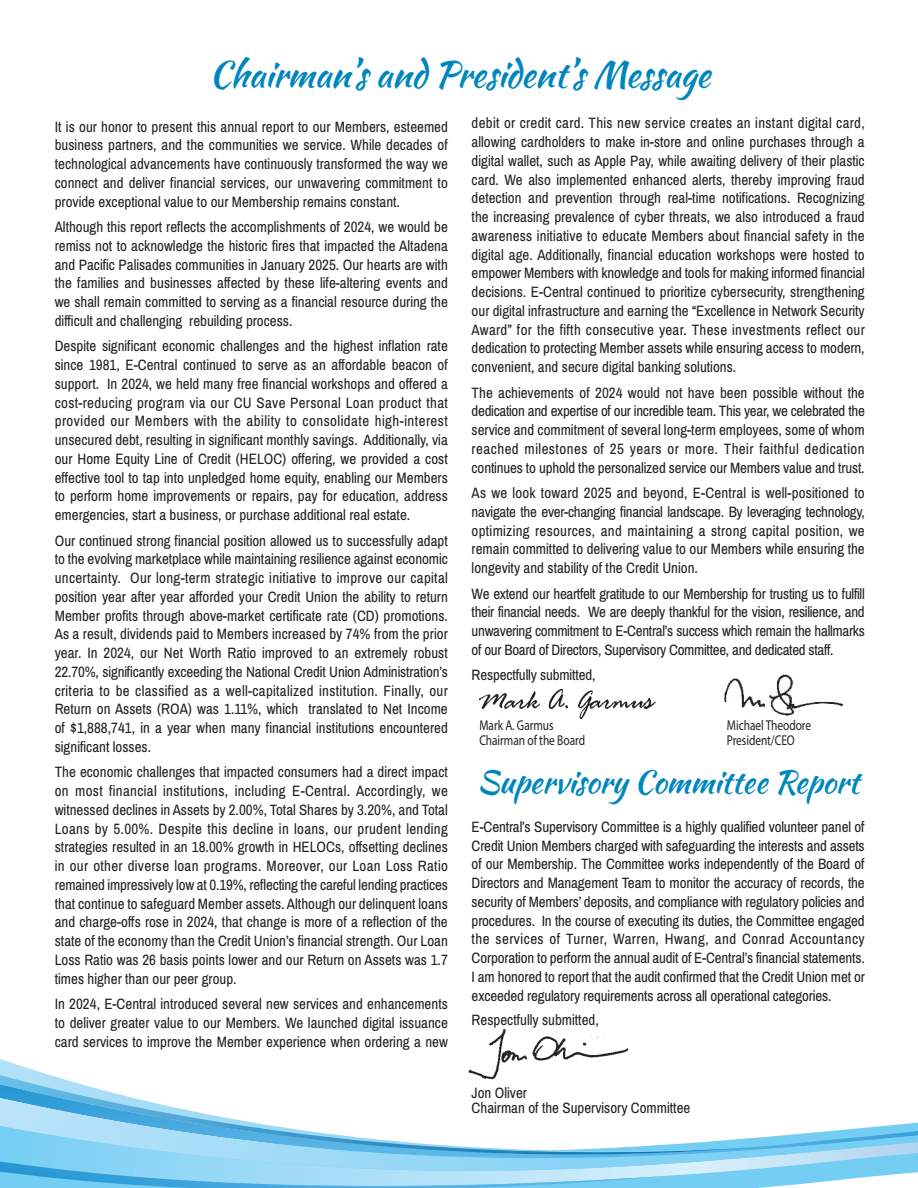
<style>
.page{position:relative;width:918px;height:1188px;background:#fff}
.page>*{position:absolute;margin:0;border:0;box-sizing:border-box;transform-origin:0 0}
.t1{font:36px "Kaushan Script";letter-spacing:-.01em;color:#0086bd}
.t2{font:31.5px "Kaushan Script";letter-spacing:-.01em;color:#0086bd}
.disclosure{font:15px/18.8px "Archivo Narrow";color:#231f20;text-align:justify}
.disclosure-2{font:14.25px "Myriad Pro";letter-spacing:-.005em;color:#231f20;scale:.8 1}
</style>
<div class="page">
<img style="left:479px;top:689px;width:177px;height:31px">
<img style="left:724px;top:674px;width:120px;height:42px">
<svg style="left:0;top:1184px;width:800px;height:4px;background:#6ec4ed"></svg>
<svg style="left:0;top:1075px;width:133px;height:23px"></svg>
<svg style="left:0;top:1098px;width:918px;height:86px"></svg>
<div style="left:462px;top:760px;width:412px;height:365px;background:#fff"></div>
<p class="t1" style="left:209px;top:48px;width:503px">Chairman’s and President’s Message</p>
<p class="disclosure" style="left:472px;top:114px;width:395px">debit or credit card. This new service creates an instant digital card, allowing cardholders to make in-store and online purchases through a digital wallet, such as Apple Pay, while awaiting delivery of their plastic card. We also implemented enhanced alerts, thereby improving fraud detection and prevention through real-time notifications. Recognizing the increasing prevalence of cyber threats, we also introduced a fraud awareness initiative to educate Members about financial safety in the digital age. Additionally, financial education workshops were hosted to empower Members with knowledge and tools for making informed financial decisions. E-Central continued to prioritize cybersecurity, strengthening our digital infrastructure and earning the “Excellence in Network Security Award” for the fifth consecutive year. These investments reflect our dedication to protecting Member assets while ensuring access to modern, convenient, and secure digital banking solutions.</p>
<p class="disclosure" style="left:472px;top:383px;width:395px">The achievements of 2024 would not have been possible without the dedication and expertise of our incredible team. This year, we celebrated the service and commitment of several long-term employees, some of whom reached milestones of 25 years or more. Their faithful dedication continues to uphold the personalized service our Members value and trust.</p>
<p class="disclosure" style="left:472px;top:484px;width:395px">As we look toward 2025 and beyond, E-Central is well-positioned to navigate the ever-changing financial landscape. By leveraging technology, optimizing resources, and maintaining a strong capital position, we remain committed to delivering value to our Members while ensuring the longevity and stability of the Credit Union.</p>
<p class="disclosure" style="left:472px;top:584px;width:395px">We extend our heartfelt gratitude to our Membership for trusting us to fulfill their financial needs. We are deeply thankful for the vision, resilience, and unwavering commitment to E-Central’s success which remain the hallmarks of our Board of Directors, Supervisory Committee, and dedicated staff.</p>
<p class="disclosure" style="left:472px;top:666px;width:125px">Respectfully submitted,</p>
<p class="disclosure-2" style="left:479px;top:717px;width:94px">Mark A. Garmus</p>
<p class="disclosure-2" style="left:479px;top:732px;width:134px">Chairman of the Board</p>
<p class="disclosure" style="left:55px;top:117px;width:395px">It is our honor to present this annual report to our Members, esteemed business partners, and the communities we service. While decades of technological advancements have continuously transformed the way we connect and deliver financial services, our unwavering commitment to provide exceptional value to our Membership remains constant.</p>
<p class="disclosure" style="left:55px;top:218px;width:395px">Although this report reflects the accomplishments of 2024, we would be remiss not to acknowledge the historic fires that impacted the Altadena and Pacific Palisades communities in January 2025. Our hearts are with the families and businesses affected by these life-altering events and we shall remain committed to serving as a financial resource during the difficult and challenging rebuilding process.</p>
<p class="disclosure" style="left:55px;top:337px;width:395px">Despite significant economic challenges and the highest inflation rate since 1981, E-Central continued to serve as an affordable beacon of support. In 2024, we held many free financial workshops and offered a cost-reducing program via our CU Save Personal Loan product that provided our Members with the ability to consolidate high-interest unsecured debt, resulting in significant monthly savings. Additionally, via our Home Equity Line of Credit (HELOC) offering, we provided a cost effective tool to tap into unpledged home equity, enabling our Members to perform home improvements or repairs, pay for education, address emergencies, start a business, or purchase additional real estate.</p>
<p class="disclosure" style="left:55px;top:531px;width:395px">Our continued strong financial position allowed us to successfully adapt to the evolving marketplace while maintaining resilience against economic uncertainty. Our long-term strategic initiative to improve our capital position year after year afforded your Credit Union the ability to return Member profits through above-market certificate rate (CD) promotions.<br>As a result, dividends paid to Members increased by 74% from the prior</p>
<p class="disclosure" style="left:55px;top:644px;width:395px">year. In 2024, our Net Worth Ratio improved to an extremely robust 22.70%, significantly exceeding the National Credit Union Administration’s criteria to be classified as a well-capitalized institution. Finally, our Return on Assets (ROA) was 1.11%, which translated to Net Income of $1,888,741, in a year when many financial institutions encountered significant losses.</p>
<p class="disclosure" style="left:55px;top:763px;width:395px">The economic challenges that impacted consumers had a direct impact on most financial institutions, including E-Central. Accordingly, we witnessed declines in Assets by 2.00%, Total Shares by 3.20%, and Total Loans by 5.00%. Despite this decline in loans, our prudent lending strategies resulted in an 18.00% growth in HELOCs, offsetting declines in our other diverse loan programs. Moreover, our Loan Loss Ratio remained impressively low at 0.19%, reflecting the careful lending practices that continue to safeguard Member assets. Although our delinquent loans and charge-offs rose in 2024, that change is more of a reflection of the state of the economy than the Credit Union’s financial strength. Our Loan Loss Ratio was 26 basis points lower and our Return on Assets was 1.7 times higher than our peer group.</p>
<p class="disclosure" style="left:55px;top:995px;width:395px">In 2024, E-Central introduced several new services and enhancements to deliver greater value to our Members. We launched digital issuance card services to improve the Member experience when ordering a new</p>
<p class="disclosure-2" style="left:727px;top:717px;width:107px">Michael Theodore</p>
<p class="disclosure-2" style="left:727px;top:732px;width:86px">President/CEO</p>
<p class="t2" style="left:477px;top:759px;width:384px">Supervisory Committee Report</p>
<p class="disclosure" style="left:472px;top:818px;width:395px">E-Central’s Supervisory Committee is a highly qualified volunteer panel of Credit Union Members charged with safeguarding the interests and assets of our Membership. The Committee works independently of the Board of Directors and Management Team to monitor the accuracy of records, the security of Members’ deposits, and compliance with regulatory policies and procedures. In the course of executing its duties, the Committee engaged the services of Turner, Warren, Hwang, and Conrad Accountancy Corporation to perform the annual audit of E-Central’s financial statements.<br>I am honored to report that the audit confirmed that the Credit Union met or exceeded regulatory requirements across all operational categories.</p>
<p class="disclosure" style="left:472px;top:1011px;width:129px">Respectfully submitted,</p>
<p class="disclosure" style="left:472px;top:1083px;width:57px">Jon Oliver</p>
<p class="disclosure" style="left:472px;top:1098px;width:220px">Chairman of the Supervisory Committee</p>
</div>
